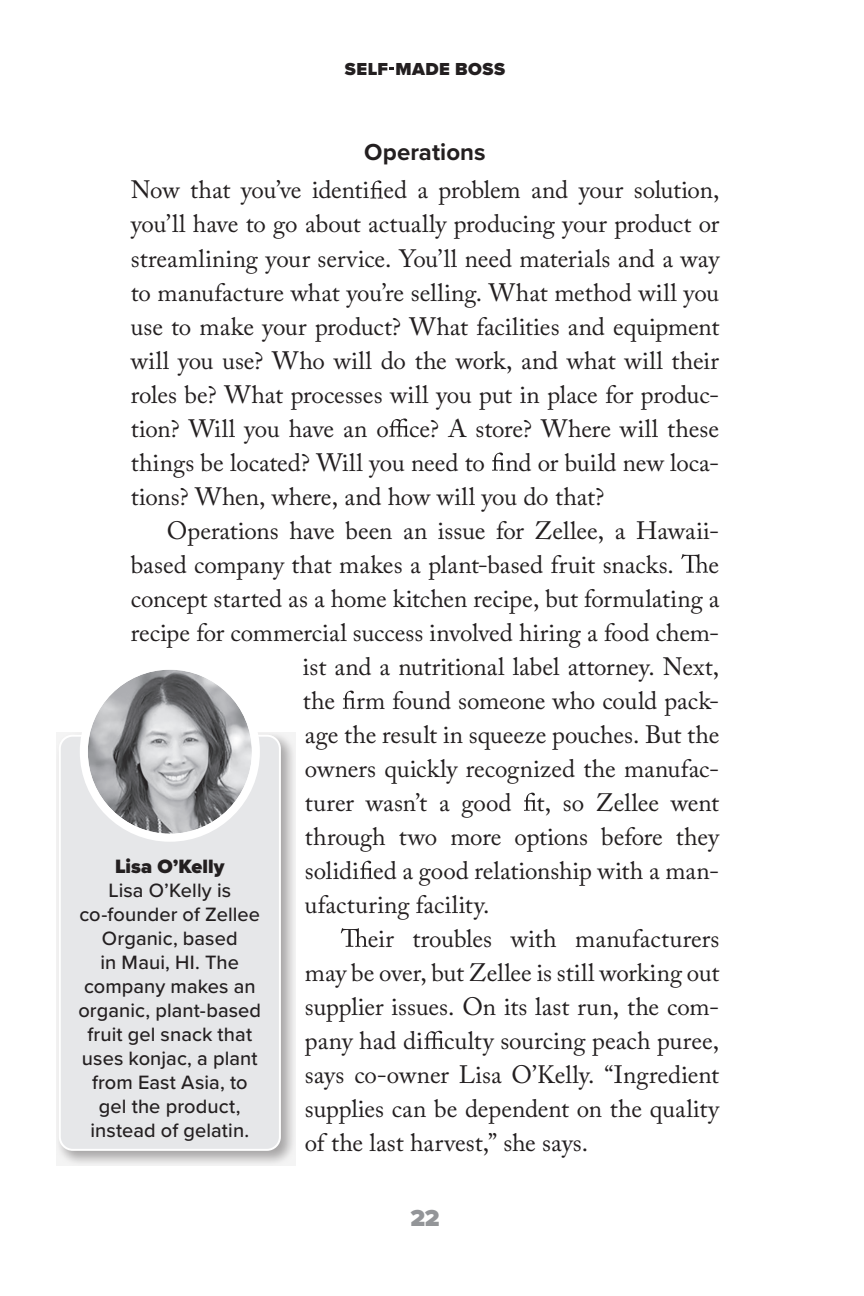
<style>
.page{position:relative;width:864px;height:1296px;background:#fff}
.page>*{position:absolute;margin:0;border:0;box-sizing:border-box;transform-origin:0 0}
.t1{font:25px/34px "Adobe Caslon Pro";color:#231f20;text-align:justify}
.t2{font:700 24px "Proxima Nova";color:#231f20}
.t3{font:900 24px "Proxima Nova";color:#939598}
.t4{font:500 20px/24px "Proxima Nova";letter-spacing:.005em;color:#231f20;text-align:center}
.t5{font:900 20px "Proxima Nova";letter-spacing:.005em;color:#231f20}
.t6{font:900 18px "Proxima Nova";letter-spacing:.03em;color:#231f20}
</style>
<div class="page">
<svg style="left:370px;top:180px;width:13px;height:18px"></svg>
<svg style="left:389px;top:418px;width:20px;height:18px"></svg>
<svg style="left:492px;top:452px;width:12px;height:18px"></svg>
<svg style="left:681px;top:554px;width:27px;height:18px"></svg>
<svg style="left:343px;top:690px;width:12px;height:18px"></svg>
<svg style="left:524px;top:792px;width:12px;height:18px"></svg>
<svg style="left:360px;top:860px;width:13px;height:18px"></svg>
<svg style="left:341px;top:928px;width:26px;height:18px"></svg>
<svg style="left:424px;top:1030px;width:19px;height:18px"></svg>
<svg style="left:56px;top:732px;width:240px;height:433px"></svg>
<div style="left:60px;top:735px;width:220px;height:414px;background:#e6e7e9;border-radius:13px"></div>
<div style="left:59px;top:734px;width:222px;height:416px;border:2px solid #fff;border-radius:13px"></div>
<div style="left:84px;top:665px;width:172px;height:172px;background:#fff;border-radius:50%"></div>
<img style="left:88px;top:669px;width:164px;height:164px;border-radius:82px">
<div style="left:80px;top:661px;width:180px;height:180px;border:8px solid #fff;border-radius:50%"></div>
<svg style="left:390px;top:67px;width:4px;height:3px"></svg>
<p class="t6" style="left:345px;top:55px;width:162px">SELF MADE BOSS</p>
<p class="t2" style="left:364px;top:135px;width:123px">Operations</p>
<p class="t1" style="left:131px;top:173px;width:590px">Now that you’ve identi ed a problem and your solution, you’ll have to go about actually producing your product or streamlining your service. You’ll need materials and a way to manufacture what you’re selling. What method will you use to make your product? What facilities and equipment will you use? Who will do the work, and what will their roles be? What processes will you put in place for produc&shy;tion? Will you have an o ce? A store? Where will these things be located? Will you need to nd or build new loca&shy;tions? When, where, and how will you do that?</p>
<p class="t1" style="left:131px;top:513px;width:590px;text-indent:36px">Operations have been an issue for Zellee, a Hawaii&shy;based company that makes a plant-based fruit snacks.</p>
<p class="t1" style="left:708px;top:547px;width:12px">e</p>
<p class="t1" style="left:131px;top:581px;width:590px">concept started as a home kitchen recipe, but formulating a</p>
<p class="t1" style="left:131px;top:615px;width:589px">recipe for commercial success involved hiring a food chem-</p>
<p class="t1" style="left:303px;top:649px;width:418px">ist and a nutritional label attorney. Next,</p>
<p class="t1" style="left:303px;top:683px;width:418px">the rm found someone who could pack-</p>
<p class="t1" style="left:305px;top:717px;width:416px">age the result in squeeze pouches. But the</p>
<p class="t1" style="left:305px;top:751px;width:416px">owners quickly recognized the manufac-</p>
<p class="t1" style="left:305px;top:785px;width:416px">turer wasn’t a good t, so Zellee went</p>
<p class="t1" style="left:305px;top:819px;width:416px">through two more options before they</p>
<p class="t1" style="left:305px;top:853px;width:415px">solidi ed a good relationship with a man-</p>
<p class="t1" style="left:305px;top:887px;width:186px">ufacturing facility.</p>
<p class="t1" style="left:368px;top:921px;width:353px">eir troubles with manufacturers</p>
<p class="t1" style="left:305px;top:955px;width:416px">may be over, but Zellee is still working out</p>
<p class="t1" style="left:305px;top:989px;width:415px">supplier issues. On its last run, the com-</p>
<p class="t1" style="left:305px;top:1023px;width:415px">pany had di culty sourcing peach puree,</p>
<p class="t1" style="left:305px;top:1057px;width:416px">says co-owner Lisa O’Kelly. “Ingredient</p>
<p class="t1" style="left:305px;top:1091px;width:416px">supplies can be dependent on the quality</p>
<p class="t1" style="left:305px;top:1125px;width:285px">of the last harvest,” she says.</p>
<p class="t5" style="left:115px;top:851px;width:111px">Lisa O’Kelly</p>
<p class="t4" style="left:78px;top:877px;width:184px">Lisa O’Kelly is co-founder of Zellee<br>Organic, based<br>in Maui, HI. The company makes an organic, plant-based fruit gel snack that uses konjac, a plant from East Asia, to gel the product, instead of gelatin.</p>
<p class="t3" style="left:410px;top:1199px;width:31px">22</p>
</div>
